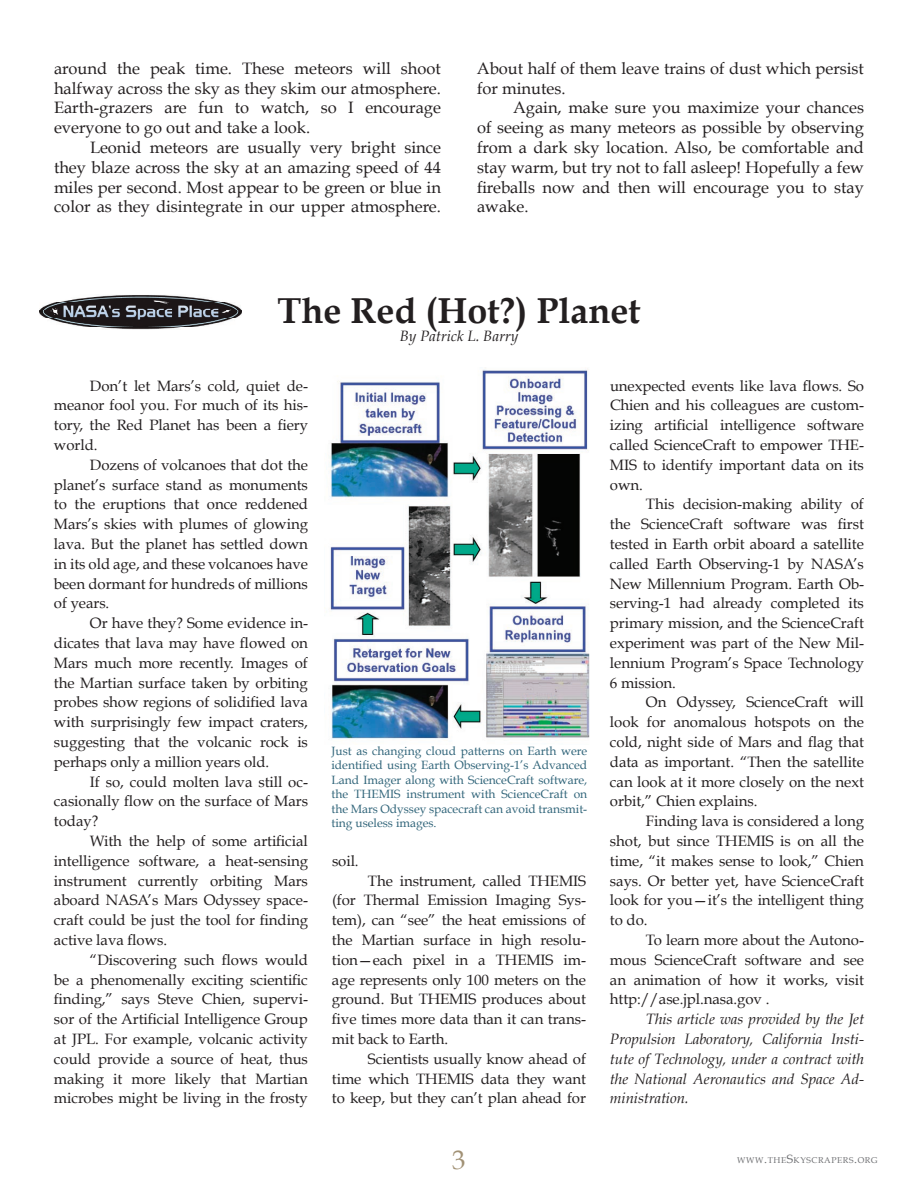
<style>
.page{position:relative;width:918px;height:1188px;background:#fff}
.page>*{position:absolute;margin:0;border:0;box-sizing:border-box;transform-origin:0 0}
.t1{font:700 36px "Book Antiqua";color:#231f20}
.t2{font:27px "Book Antiqua";color:#a19175}
.t3{font:16.5px/19.8px "Book Antiqua";color:#231f20;text-align:justify}
.t4{font:15px/19.8px "Book Antiqua";letter-spacing:-.005em;color:#231f20;text-align:justify}
.t5{font:italic 15px/19.8px "Book Antiqua";letter-spacing:-.005em;color:#231f20;text-align:justify}
.t6{font:12px/14.4px "Book Antiqua";color:#31657a;text-align:justify}
.t7{font:8.4px "Book Antiqua";letter-spacing:.07em;color:#6c6d70}
.s1{font-size:12px}
</style>
<div class="page">
<img style="left:39px;top:295px;width:202px;height:35px">
<img style="left:329px;top:368px;width:261px;height:372px">
<p class="t3" style="left:54px;top:58px;width:389px">around the peak time. These meteors will shoot halfway across the sky as they skim our atmosphere.<br>Earth-grazers are fun to watch, so I encourage everyone to go out and take a look.</p>
<p class="t3" style="left:54px;top:138px;width:389px;text-indent:36px">Leonid meteors are usually very bright since they blaze across the sky at an amazing speed of 44 miles per second. Most appear to be green or blue in color as they disintegrate in our upper atmosphere.</p>
<p class="t3" style="left:477px;top:58px;width:389px">About half of them leave trains of dust which persist for minutes.</p>
<p class="t3" style="left:477px;top:98px;width:389px;text-indent:36px">Again, make sure you maximize your chances of seeing as many meteors as possible by observing from a dark sky location. Also, be comfortable and stay warm, but try not to fall asleep! Hopefully a few fireballs now and then will encourage you to stay awake.</p>
<h1 class="t1" style="left:278px;top:290px;width:364px">The Red (Hot?) Planet</h1>
<p class="t5" style="left:400px;top:326px;width:120px">By Patrick L. Barry</p>
<p class="t4" style="left:54px;top:376px;width:256px;text-indent:36px">Don’t let Mars’s cold, quiet de&shy;meanor fool you. For much of its his&shy;tory, the Red Planet has been a fiery world.</p>
<p class="t4" style="left:54px;top:455px;width:256px;text-indent:36px">Dozens of volcanoes that dot the planet’s surface stand as monuments to the eruptions that once reddened Mars’s skies with plumes of glowing lava. But the planet has settled down in its old age, and these volcanoes have been dormant for hundreds of millions of years.</p>
<p class="t4" style="left:54px;top:613px;width:256px;text-indent:36px">Or have they? Some evidence in&shy;dicates that lava may have flowed on Mars much more recently. Images of the Martian surface taken by orbiting probes show regions of solidified lava with surprisingly few impact craters, suggesting that the volcanic rock is perhaps only a million years old.</p>
<p class="t4" style="left:54px;top:772px;width:256px;text-indent:36px">If so, could molten lava still oc&shy;casionally flow on the surface of Mars today?</p>
<p class="t4" style="left:54px;top:831px;width:256px;text-indent:36px">With the help of some artificial intelligence software, a heat-sensing instrument currently orbiting Mars aboard NASA’s Mars Odyssey space&shy;craft could be just the tool for finding active lava flows.</p>
<p class="t4" style="left:54px;top:950px;width:256px;text-indent:36px">“Discovering such flows would be a phenomenally exciting scientific finding,” says Steve Chien, supervi&shy;sor of the Artificial Intelligence Group at JPL. For example, volcanic activity could provide a source of heat, thus making it more likely that Martian microbes might be living in the frosty</p>
<p class="t4" style="left:610px;top:376px;width:256px">unexpected events like lava flows. So Chien and his colleagues are custom&shy;izing artificial intelligence software called ScienceCraft to empower THE-MIS to identify important data on its own.</p>
<p class="t4" style="left:610px;top:494px;width:256px;text-indent:36px">This decision-making ability of the ScienceCraft software was first tested in Earth orbit aboard a satellite called Earth Observing-1 by NASA’s New Millennium Program. Earth Ob&shy;serving-1 had already completed its primary mission, and the ScienceCraft experiment was part of the New Mil&shy;lennium Program’s Space Technology 6 mission.</p>
<p class="t4" style="left:610px;top:692px;width:256px;text-indent:36px">On Odyssey, ScienceCraft will look for anomalous hotspots on the cold, night side of Mars and flag that data as important. “Then the satellite can look at it more closely on the next orbit,” Chien explains.</p>
<p class="t4" style="left:610px;top:811px;width:256px;text-indent:36px">Finding lava is considered a long shot, but since THEMIS is on all the time, “it makes sense to look,” Chien says. Or better yet, have ScienceCraft look for you—it’s the intelligent thing to do.</p>
<p class="t4" style="left:610px;top:930px;width:256px;text-indent:36px">To learn more about the Autono&shy;mous ScienceCraft software and see an animation of how it works, visit http://ase.jpl.nasa.gov .</p>
<p class="t5" style="left:610px;top:1009px;width:256px;text-indent:36px">This article was provided by the Jet Propulsion Laboratory, California Insti&shy;tute of Technology, under a contract with the National Aeronautics and Space Ad&shy;ministration.</p>
<p class="t6" style="left:332px;top:744px;width:257px">Just as changing cloud patterns on Earth were identified using Earth Observing-1’s Advanced Land Imager along with ScienceCraft software, the THEMIS instrument with ScienceCraft on the Mars Odyssey spacecraft can avoid transmit&shy;ting useless images.</p>
<p class="t4" style="left:332px;top:851px;width:28px">soil.</p>
<p class="t4" style="left:332px;top:871px;width:256px;text-indent:36px">The instrument, called THEMIS (for Thermal Emission Imaging Sys&shy;tem), can “see” the heat emissions of the Martian surface in high resolu&shy;tion—each pixel in a THEMIS im&shy;age represents only 100 meters on the ground. But THEMIS produces about five times more data than it can trans&shy;mit back to Earth.</p>
<p class="t4" style="left:332px;top:1049px;width:256px;text-indent:36px">Scientists usually know ahead of time which THEMIS data they want to keep, but they can’t plan ahead for</p>
<h2 class="t2" style="left:452px;top:1143px;width:15px">3</h2>
<p class="t7" style="left:737px;top:1155px;width:142px">WWW<span class="s1">.</span>THE<span class="s1">S</span>KYSCRAPERS<span class="s1">.</span>ORG</p>
</div>
